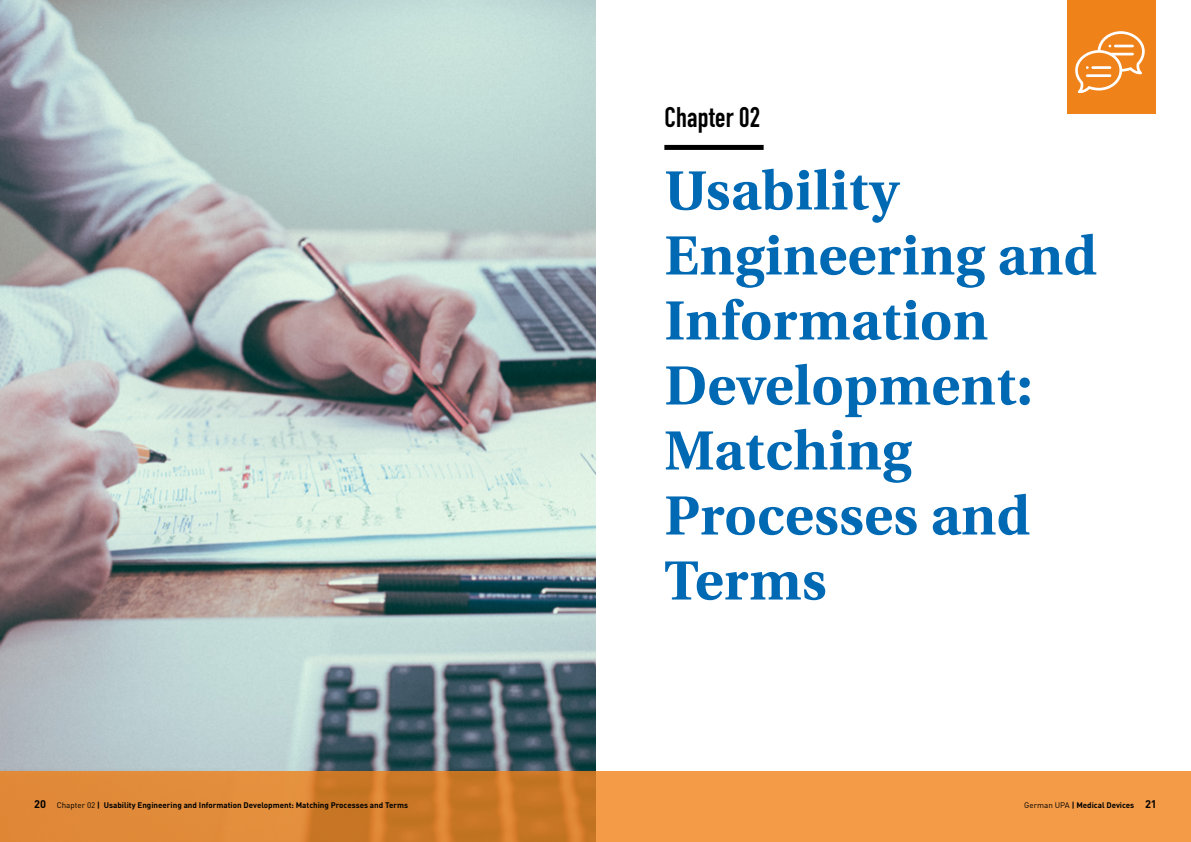
<style>
.page{position:relative;width:1191px;height:842px;background:#fff}
.page>*{position:absolute;margin:0;border:0;box-sizing:border-box;transform-origin:0 0}
.t1{font:700 55px/65px "Heuristica";letter-spacing:.01em;color:#0069b4}
.t2{font:700 28px "DIN Condensed";letter-spacing:.01em;color:#000}
.t3{font:700 8px "DIN Pro";color:#000}
.s1{font-size:11px}
.s2{font-weight:400}
</style>
<div class="page">
<img style="left:0;top:0;width:595px;height:771px">
<svg style="left:0;top:771px;width:1191px;height:71px"></svg>
<div style="left:664px;top:145px;width:99px;height:5px;background:#000"></div>
<div style="left:1067px;top:0;width:89px;height:113px;background:#f0821a"></div>
<svg style="left:1075px;top:31px;width:69px;height:62px"></svg>
<h2 class="t2" style="left:664px;top:99px;width:97px">Chapter 02</h2>
<h1 class="t1" style="left:664px;top:156px;width:434px">Usability<br>Engineering and<br>Information<br>Development:<br>Matching<br>Processes and<br>Terms</h1>
<p class="t3" style="left:34px;top:799px;width:376px"><span class="s1">20</span> <span class="s2">Chapter 02</span> | Usability Engineering and Information Development: Matching Processes and Terms</p>
<p class="t3" style="left:1024px;top:799px;width:134px"><span class="s2">German UPA</span> | Medical Devices <span class="s1">21</span></p>
</div>
